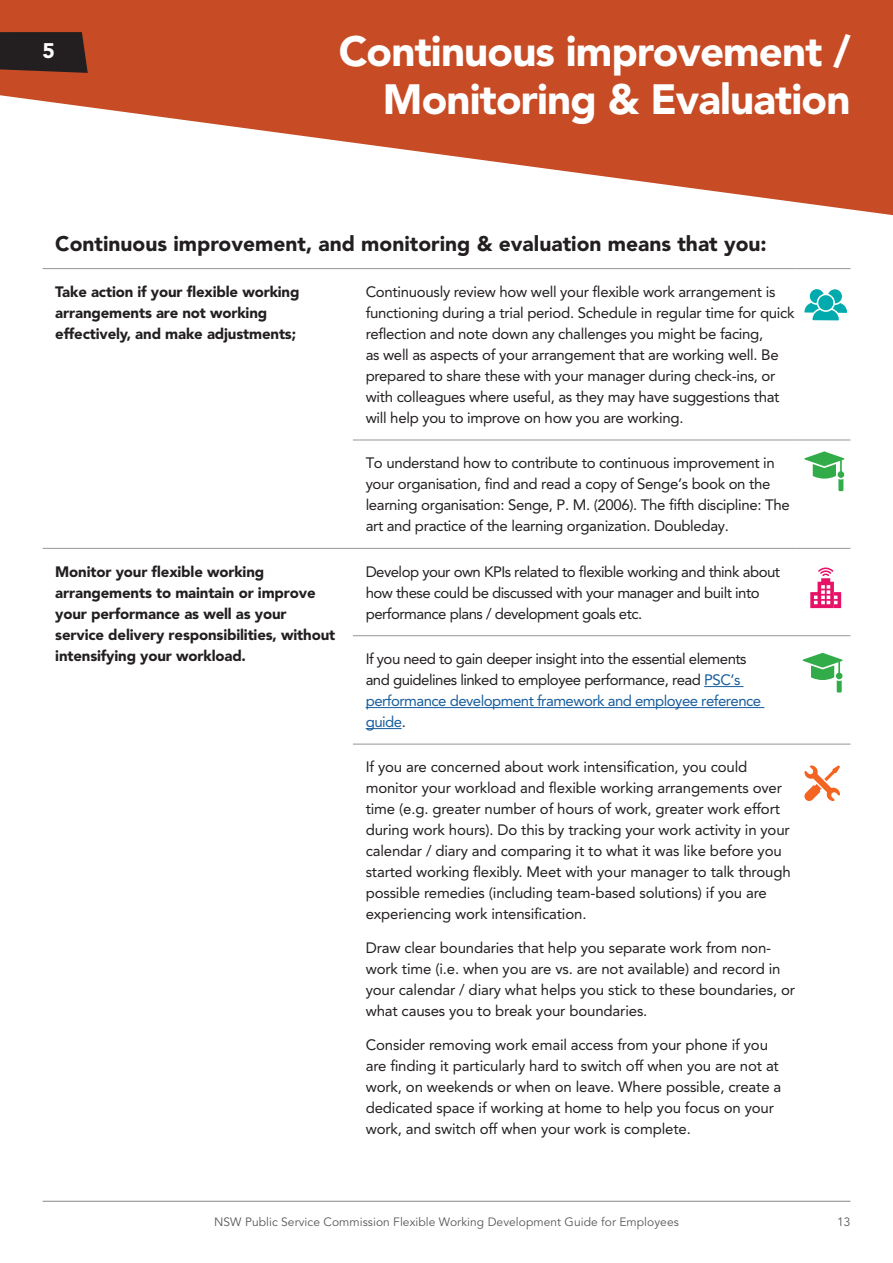
<style>
.page{position:relative;width:893px;height:1263px;background:#fff}
.page>*{position:absolute;margin:0;border:0;box-sizing:border-box;transform-origin:0 0}
.t1{font:900 42px/48px "Avenir LT Std";letter-spacing:-.02em;color:#fff;text-align:right}
.t2{font:900 21px "Avenir LT Std";color:#231f20}
.t3{font:900 21px "Avenir LT Std";color:#fff}
.t4{font:15px/21px "Avenir LT Std";letter-spacing:-.02em;color:#231f20}
.t5{font:900 15px/21px "Avenir LT Std";letter-spacing:-.01em;color:#231f20}
.t6{font:12px "Avenir LT Std";letter-spacing:.005em;color:#57585a}
.s1{color:#175d9e}
</style>
<div class="page">
<svg style="left:0;top:0;width:893px;height:216px;fill:#c74c25"></svg>
<svg style="left:0;top:32px;width:88px;height:41px;background:#302220"></svg>
<hr style="left:43px;top:1201px;width:807px;height:1px;background:#939598">
<hr style="left:43px;top:268px;width:310px;height:1px;background:#939598">
<hr style="left:353px;top:268px;width:442px;height:1px;background:#939598">
<hr style="left:795px;top:268px;width:55px;height:1px;background:#939598">
<hr style="left:353px;top:440px;width:442px;height:1px;background:#939598">
<hr style="left:795px;top:440px;width:55px;height:1px;background:#939598">
<hr style="left:43px;top:548px;width:310px;height:1px;background:#939598">
<hr style="left:353px;top:548px;width:442px;height:1px;background:#939598">
<hr style="left:795px;top:548px;width:55px;height:1px;background:#939598">
<hr style="left:795px;top:635px;width:55px;height:1px;background:#939598">
<hr style="left:795px;top:744px;width:55px;height:1px;background:#939598">
<hr style="left:353px;top:635px;width:442px;height:1px;background:#939598">
<hr style="left:353px;top:744px;width:442px;height:1px;background:#939598">
<hr style="left:704px;top:686px;width:39px;height:1px;background:#175d9e">
<hr style="left:366px;top:707px;width:398px;height:1px;background:#175d9e">
<hr style="left:366px;top:728px;width:36px;height:1px;background:#175d9e">
<svg style="left:804px;top:289px;width:43px;height:31px"></svg>
<svg style="left:804px;top:451px;width:40px;height:40px"></svg>
<svg style="left:810px;top:567px;width:31px;height:41px"></svg>
<svg style="left:803px;top:653px;width:39px;height:39px"></svg>
<svg style="left:804px;top:765px;width:36px;height:36px"></svg>
<h2 class="t3" style="left:43px;top:38px;width:14px">5</h2>
<h2 class="t1" style="left:339px;top:27px;width:513px">Continuous improvement /<br>Monitoring &amp; Evaluation</h2>
<h3 class="t2" style="left:55px;top:231px;width:713px">Continuous improvement, and monitoring &amp; evaluation means that you:</h3>
<h4 class="t5" style="left:55px;top:281px;width:246px">Take action if your flexible working arrangements are not working effectively, and make adjustments;</h4>
<p class="t4" style="left:366px;top:281px;width:430px">Continuously review how well your flexible work arrangement is functioning during a trial period. Schedule in regular time for quick reflection and note down any challenges you might be facing,<br>as well as aspects of your arrangement that are working well. Be prepared to share these with your manager during check-ins, or with colleagues where useful, as they may have suggestions that will help you to improve on how you are working.</p>
<p class="t4" style="left:366px;top:453px;width:426px">To understand how to contribute to continuous improvement in your organisation, find and read a copy of Senge’s book on the learning organisation: Senge, P. M. (2006). The fifth discipline: The art and practice of the learning organization. Doubleday.</p>
<h4 class="t5" style="left:55px;top:561px;width:282px">Monitor your flexible working arrangements to maintain or improve your performance as well as your service delivery responsibilities, without intensifying your workload.</h4>
<p class="t4" style="left:366px;top:561px;width:416px">Develop your own KPIs related to flexible working and think about how these could be discussed with your manager and built into performance plans / development goals etc.</p>
<p class="t4" style="left:366px;top:648px;width:397px">If you need to gain deeper insight into the essential elements and guidelines linked to employee performance, read <span class="s1">PSC’s performance development framework and employee reference guide</span>.</p>
<p class="t4" style="left:366px;top:757px;width:427px">If you are concerned about work intensification, you could monitor your workload and flexible working arrangements over time (e.g. greater number of hours of work, greater work effort during work hours). Do this by tracking your work activity in your calendar / diary and comparing it to what it was like before you started working flexibly. Meet with your manager to talk through possible remedies (including team-based solutions) if you are experiencing work intensification.</p>
<p class="t4" style="left:366px;top:938px;width:431px">Draw clear boundaries that help you separate work from non&shy;work time (i.e. when you are vs. are not available) and record in your calendar / diary what helps you stick to these boundaries, or what causes you to break your boundaries.</p>
<p class="t4" style="left:366px;top:1034px;width:417px">Consider removing work email access from your phone if you are finding it particularly hard to switch off when you are not at work, on weekends or when on leave. Where possible, create a dedicated space if working at home to help you focus on your work, and switch off when your work is complete.</p>
<p class="t6" style="left:214px;top:1215px;width:466px">NSW Public Service Commission Flexible Working Development Guide for Employees</p>
<p class="t6" style="left:837px;top:1215px;width:15px">13</p>
</div>
